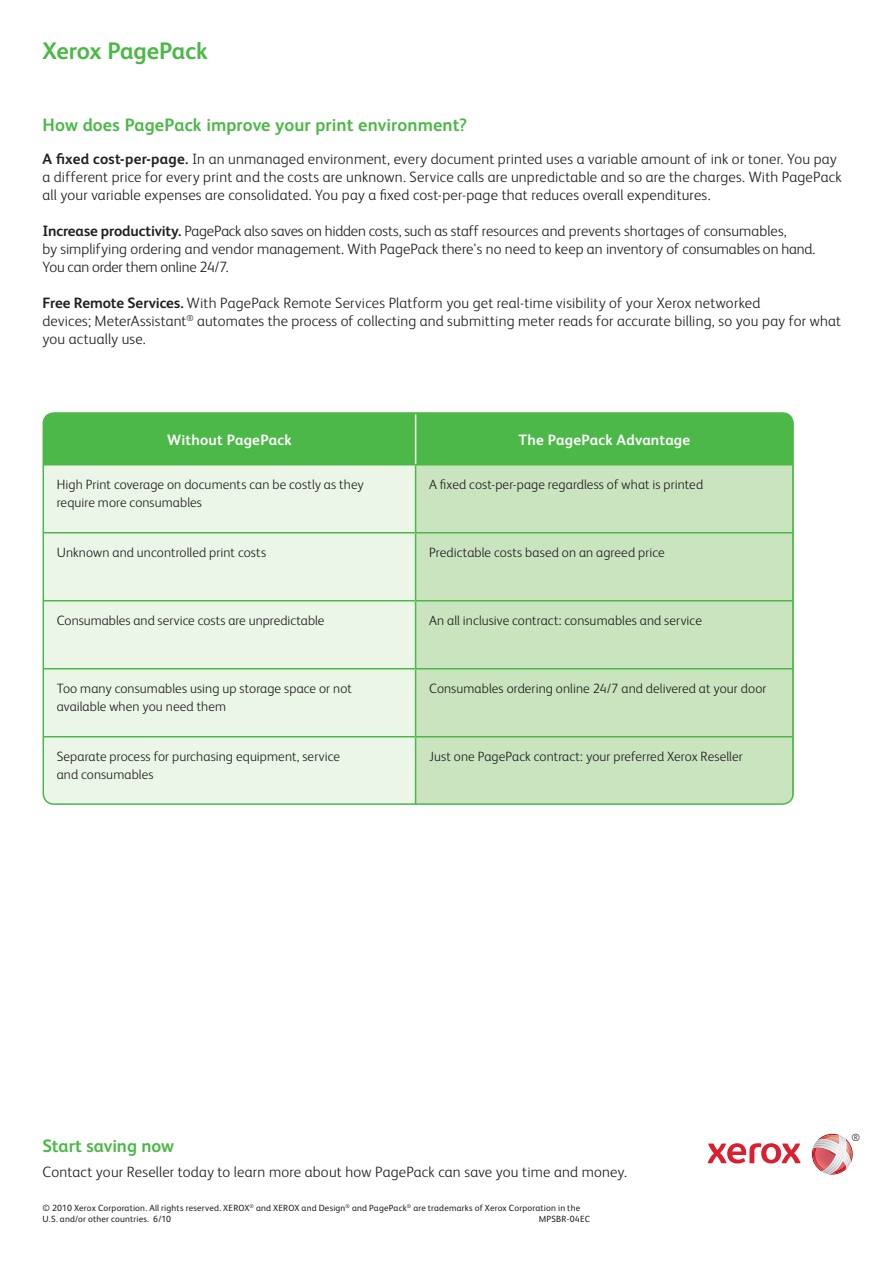
<style>
.page{position:relative;width:893px;height:1263px;background:#fff}
.page>*{position:absolute;margin:0;border:0;box-sizing:border-box;transform-origin:0 0}
.t1{font:700 24px "Xerox Sans";color:#4cb848}
.t2{font:700 18px "Xerox Sans";color:#4cb848}
.t3{font:300 15px/18px "Xerox Sans";letter-spacing:.01em;color:#231f20}
.t4{font:300 15px/18px "Xerox Sans";letter-spacing:-.01em;color:#231f20}
.t5{font:700 15px "Xerox Sans";color:#fff}
.t6{font:300 13.5px/18px "Xerox Sans";letter-spacing:.01em;color:#231f20}
.t7{font:300 10.35px "Xerox Sans";color:#231f20}
.t8{font:9px/10.5px "Xerox Sans";letter-spacing:.02em;color:#231f20}
.s1{font-weight:700}
</style>
<div class="page">
<div style="left:44px;top:415px;width:748px;height:49px;background:#4cb848"></div>
<div style="left:44px;top:466px;width:371px;height:337px;background:#ebf5e8"></div>
<div style="left:416px;top:466px;width:376px;height:338px;background:#cae4c0"></div>
<hr style="left:43px;top:464px;width:372px;height:2px;background:#4cb848">
<hr style="left:415px;top:464px;width:378px;height:2px;background:#4cb848">
<hr style="left:415px;top:466px;width:1px;height:66px;background:#4cb848">
<hr style="left:43px;top:532px;width:372px;height:2px;background:#4cb848">
<hr style="left:415px;top:532px;width:378px;height:2px;background:#4cb848">
<hr style="left:415px;top:534px;width:1px;height:66px;background:#4cb848">
<hr style="left:43px;top:600px;width:372px;height:2px;background:#4cb848">
<hr style="left:415px;top:600px;width:378px;height:2px;background:#4cb848">
<hr style="left:415px;top:602px;width:1px;height:66px;background:#4cb848">
<hr style="left:43px;top:668px;width:372px;height:2px;background:#4cb848">
<hr style="left:415px;top:668px;width:378px;height:2px;background:#4cb848">
<hr style="left:415px;top:670px;width:1px;height:66px;background:#4cb848">
<hr style="left:43px;top:736px;width:372px;height:2px;background:#4cb848">
<hr style="left:43px;top:738px;width:1px;height:66px;background:#4cb848">
<hr style="left:415px;top:736px;width:378px;height:2px;background:#4cb848">
<hr style="left:415px;top:738px;width:1px;height:66px;background:#4cb848">
<hr style="left:792px;top:738px;width:1px;height:66px;background:#4cb848">
<hr style="left:43px;top:804px;width:372px;height:1px;background:#4cb848">
<hr style="left:415px;top:804px;width:378px;height:1px;background:#4cb848">
<hr style="left:43px;top:413px;width:372px;height:2px;background:#4cb848">
<hr style="left:43px;top:415px;width:1px;height:49px;background:#4cb848">
<hr style="left:415px;top:413px;width:378px;height:2px;background:#4cb848">
<hr style="left:792px;top:415px;width:1px;height:49px;background:#4cb848">
<hr style="left:415px;top:415px;width:1px;height:49px;background:#fff">
<svg style="left:707px;top:1143px;width:93px;height:21px"></svg>
<svg style="left:811px;top:1134px;width:41px;height:41px"></svg>
<img style="left:822px;top:1135px;width:21px;height:38px">
<h1 class="t1" style="left:43px;top:43px;width:167px">Xerox PagePack</h1>
<p class="t2" style="left:42px;top:118px;width:426px">How does PagePack improve your print environment?</p>
<p class="t3" style="left:42px;top:151px;width:800px"><span class="s1">A fixed cost-per-page.</span> In an unmanaged environment, every document printed uses a variable amount of ink or toner. You pay a different price for every print and the costs are unknown. Service calls are unpredictable and so are the charges. With PagePack all your variable expenses are consolidated. You pay a fixed cost-per-page that reduces overall expenditures.</p>
<p class="t4" style="left:42px;top:223px;width:774px"><span class="s1">Increase productivity.</span> PagePack also saves on hidden costs, such as staff resources and prevents shortages of consumables,<br>by simplifying ordering and vendor management. With PagePack there's no need to keep an inventory of consumables on hand.<br>You can order them online 24/7.</p>
<p class="t3" style="left:42px;top:295px;width:800px"><span class="s1">Free Remote Services.</span> With PagePack Remote Services Platform you get real-time visibility of your Xerox networked<br>devices; MeterAssistant<sup>®</sup> automates the process of collecting and submitting meter reads for accurate billing, so you pay for what you actually use.</p>
<p class="t5" style="left:167px;top:435px;width:126px">Without PagePack</p>
<p class="t5" style="left:518px;top:435px;width:173px">The PagePack Advantage</p>
<p class="t6" style="left:57px;top:476px;width:308px">High Print coverage on documents can be costly as they require more consumables</p>
<p class="t6" style="left:429px;top:476px;width:275px">A fixed cost-per-page regardless of what is printed</p>
<p class="t6" style="left:57px;top:544px;width:211px">Unknown and uncontrolled print costs</p>
<p class="t6" style="left:429px;top:544px;width:237px">Predictable costs based on an agreed price</p>
<p class="t6" style="left:57px;top:612px;width:269px">Consumables and service costs are unpredictable</p>
<p class="t6" style="left:429px;top:612px;width:274px">An all inclusive contract: consumables and service</p>
<p class="t6" style="left:57px;top:680px;width:296px">Too many consumables using up storage space or not available when you need them</p>
<p class="t6" style="left:429px;top:680px;width:339px">Consumables ordering online 24/7 and delivered at your door</p>
<p class="t6" style="left:57px;top:748px;width:285px">Separate process for purchasing equipment, service and consumables</p>
<p class="t6" style="left:429px;top:748px;width:315px">Just one PagePack contract: your preferred Xerox Reseller</p>
<p class="t2" style="left:43px;top:1139px;width:133px">Start saving now</p>
<p class="t3" style="left:43px;top:1164px;width:586px">Contact your Reseller today to learn more about how PagePack can save you time and money.</p>
<p class="t8" style="left:42px;top:1204px;width:539px">© 2010 Xerox Corporation. All rights reserved. XEROX<sup>®</sup> and XEROX and Design<sup>®</sup> and PagePack<sup>®</sup> are trademarks of Xerox Corporation in the<br>U.S. and/or other countries. 6/10</p>
<p class="t8" style="left:538px;top:1214px;width:53px">MPSBR-04EC</p>
<p class="t7" style="left:851px;top:1134px;width:10px">®</p>
</div>
